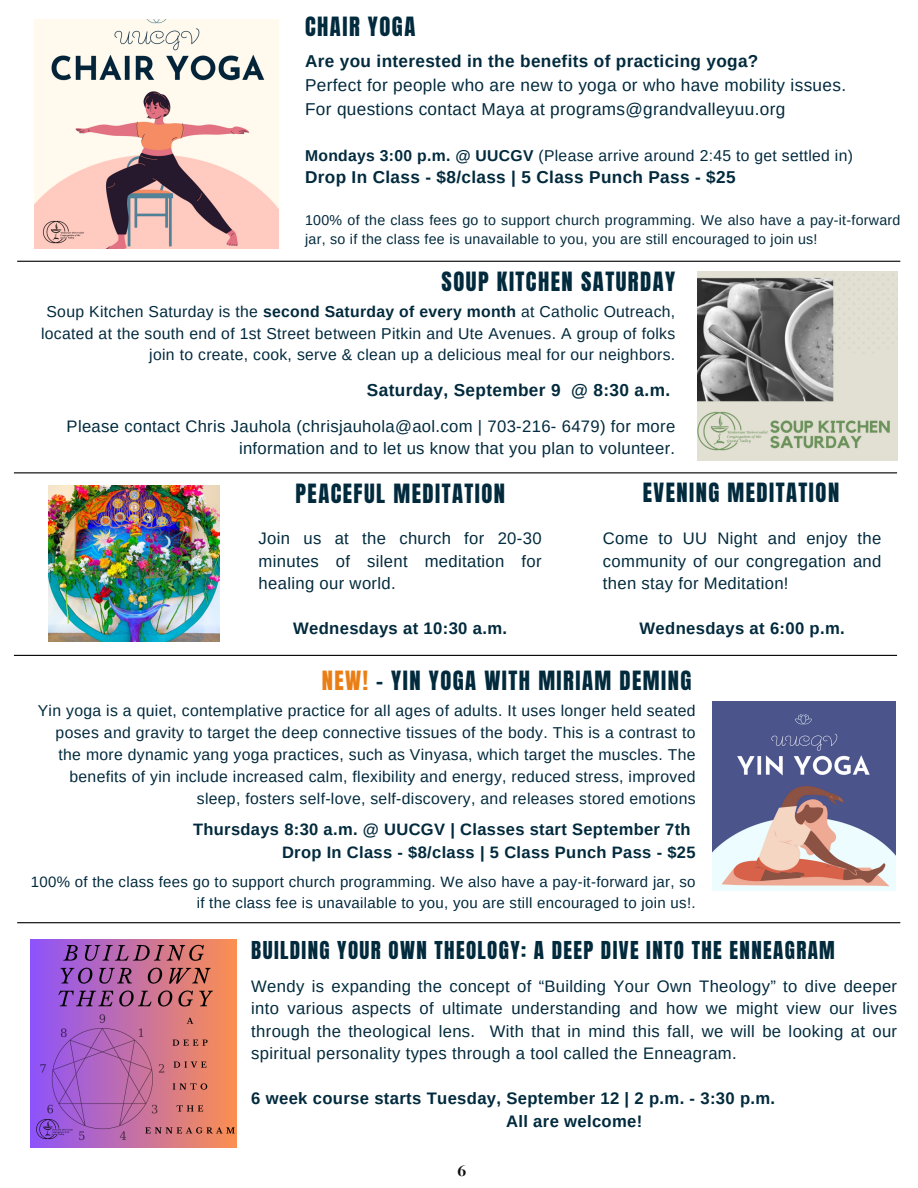
<style>
.page{position:relative;width:918px;height:1188px;background:#fff}
.page>*{position:absolute;margin:0;border:0;box-sizing:border-box;transform-origin:0 0}
.t1{font:22.5px "Anton";letter-spacing:.065em;color:#022a3d}
.t2{font:21px "Anton";letter-spacing:.065em;color:#022a3d}
.t3{font:700 17.25px "Arimo";letter-spacing:.02em;color:#022a3d}
.t4{font:17.25px "Arimo";letter-spacing:.02em;color:#022a3d}
.t5{font:16.65px/22.5px "Arimo";letter-spacing:.02em;color:#022a3d;text-align:justify}
.t6{font:700 16.65px "Arimo";letter-spacing:.02em;color:#022a3d}
.t7{font:16.65px "DM Serif Display";color:#110f0d}
.t8{font:700 16.5px "Arimo";letter-spacing:.02em;color:#022a3d}
.t9{font:15.75px/22px "Arimo";letter-spacing:.02em;color:#022a3d;text-align:right}
.t10{font:15px/21px "Arimo";letter-spacing:.02em;color:#022a3d;text-align:right}
.t11{font:14.25px/19.2px "Arimo";letter-spacing:.02em;color:#022a3d}
.s1{font-weight:700}
.s2{color:#ea7e16}
</style>
<div class="page">
<img style="left:48px;top:486px;width:171px;height:155px">
<img style="left:30px;top:939px;width:206px;height:208px">
<img style="left:713px;top:702px;width:182px;height:189px">
<img style="left:35px;top:20px;width:244px;height:228px">
<img style="left:697px;top:271px;width:201px;height:189px">
<hr style="left:17px;top:261px;width:883px;height:1px;background:#000">
<hr style="left:14px;top:472px;width:883px;height:1px;background:#000">
<hr style="left:14px;top:655px;width:883px;height:1px;background:#000">
<hr style="left:17px;top:922px;width:883px;height:1px;background:#000">
<p class="t1" style="left:305px;top:10px;width:112px">CHAIR YOGA</p>
<p class="t3" style="left:305px;top:52px;width:455px">Are you interested in the benefits of practicing yoga?</p>
<p class="t4" style="left:305px;top:76px;width:543px">Perfect for people who are new to yoga or who have mobility issues.</p>
<p class="t4" style="left:305px;top:99px;width:482px">For questions contact Maya at programs@grandvalleyuu.org</p>
<p class="t9" style="left:305px;top:144px;width:549px"><span class="s1">Mondays 3:00 p.m. @ UUCGV</span> (Please arrive around 2:45 to get settled in)</p>
<p class="t3" style="left:305px;top:168px;width:432px">Drop In Class - $8/class | 5 Class Punch Pass - $25</p>
<p class="t11" style="left:305px;top:210px;width:597px">100% of the class fees go to support church programming. We also have a pay-it-forward jar, so if the class fee is unavailable to you, you are still encouraged to join us!</p>
<p class="t1" style="left:442px;top:266px;width:235px">SOUP KITCHEN SATURDAY</p>
<p class="t9" style="left:41px;top:301px;width:636px;line-height:21.3px">Soup Kitchen Saturday is the <span class="s1">second Saturday of every month</span> at Catholic Outreach, located at the south end of 1st Street between Pitkin and Ute Avenues. A group of folks join to create, cook, serve &amp; clean up a delicious meal for our neighbors.</p>
<p class="t3" style="left:367px;top:381px;width:305px">Saturday, September 9 @ 8:30 a.m.</p>
<p class="t5" style="left:67px;top:414px;width:610px;line-height:23px;text-align:right">Please contact Chris Jauhola (chrisjauhola@aol.com | 703-216- 6479) for more information and to let us know that you plan to volunteer.</p>
<p class="t1" style="left:295px;top:477px;width:211px">PEACEFUL MEDITATION</p>
<p class="t5" style="left:259px;top:527px;width:284px">Join us at the church for 20-30 minutes of silent meditation for healing our world.</p>
<p class="t6" style="left:293px;top:619px;width:215px">Wednesdays at 10:30 a.m.</p>
<p class="t1" style="left:643px;top:476px;width:198px">EVENING MEDITATION</p>
<p class="t5" style="left:603px;top:527px;width:280px">Come to UU Night and enjoy the community of our congregation and then stay for Meditation!</p>
<p class="t6" style="left:640px;top:619px;width:207px">Wednesdays at 6:00 p.m.</p>
<p class="t1" style="left:322px;top:664px;width:371px"><span class="s2">NEW!</span> - YIN YOGA WITH MIRIAM DEMING</p>
<p class="t9" style="left:38px;top:700px;width:659px">Yin yoga is a quiet, contemplative practice for all ages of adults. It uses longer held seated poses and gravity to target the deep connective tissues of the body. This is a contrast to the more dynamic yang yoga practices, such as Vinyasa, which target the muscles. The benefits of yin include increased calm, flexibility and energy, reduced stress, improved sleep, fosters self-love, self-discovery, and releases stored emotions</p>
<p class="t8" style="left:193px;top:820px;width:499px">Thursdays 8:30 a.m. @ UUCGV | Classes start September 7th</p>
<p class="t8" style="left:282px;top:843px;width:415px">Drop In Class - $8/class | 5 Class Punch Pass - $25</p>
<p class="t10" style="left:31px;top:871px;width:666px">100% of the class fees go to support church programming. We also have a pay-it-forward jar, so if the class fee is unavailable to you, you are still encouraged to join us!.</p>
<p class="t2" style="left:251px;top:935px;width:585px">BUILDING YOUR OWN THEOLOGY: A DEEP DIVE INTO THE ENNEAGRAM</p>
<p class="t5" style="left:251px;top:975px;width:647px">Wendy is expanding the concept of “Building Your Own Theology” to dive deeper into various aspects of ultimate understanding and how we might view our lives through the theological lens. With that in mind this fall, we will be looking at our spiritual personality types through a tool called the Enneagram.</p>
<p class="t6" style="left:251px;top:1089px;width:525px">6 week course starts Tuesday, September 12 | 2 p.m. - 3:30 p.m.</p>
<p class="t6" style="left:506px;top:1112px;width:138px">All are welcome!</p>
<p class="t7" style="left:457px;top:1158px;width:10px">6</p>
</div>
